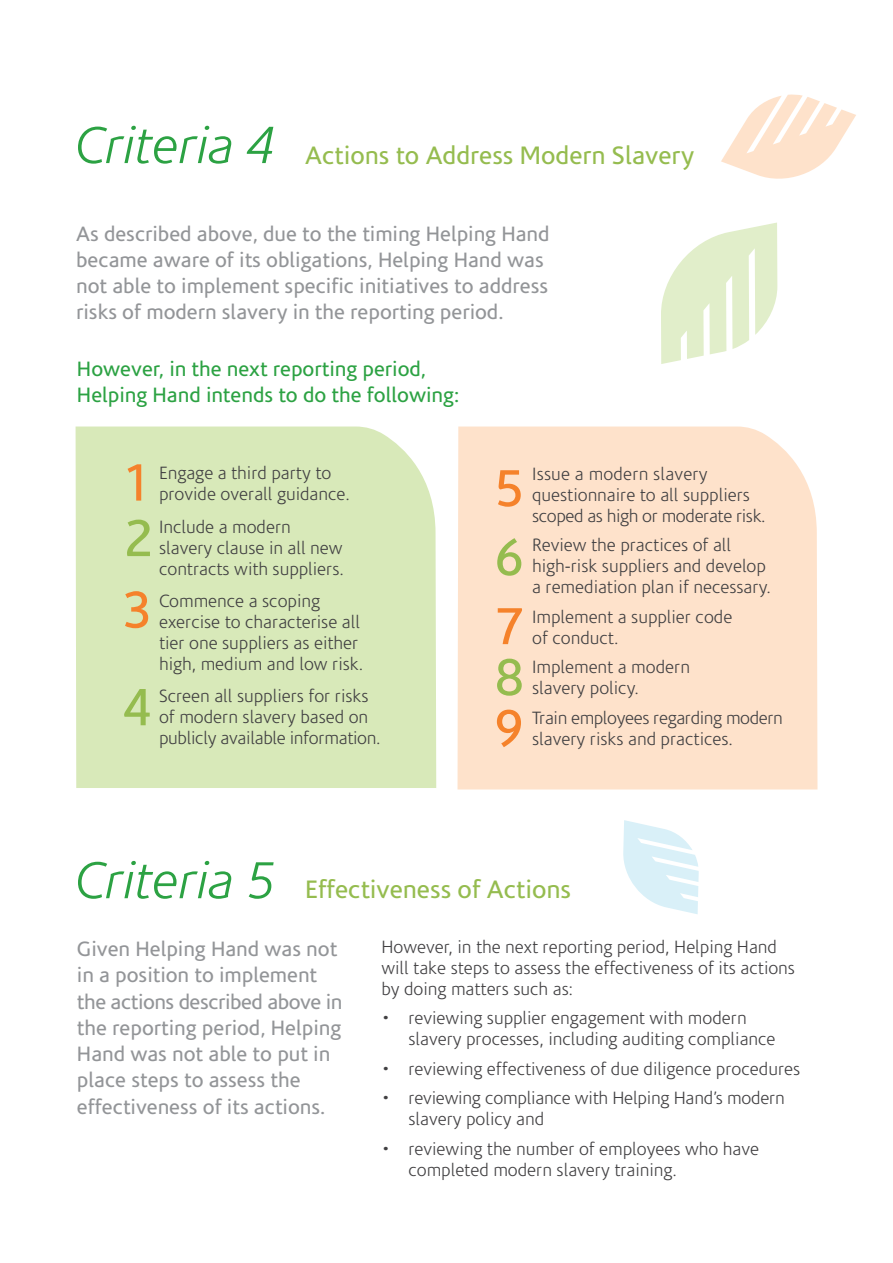
<style>
.page{position:relative;width:893px;height:1263px;background:#fff}
.page>*{position:absolute;margin:0;border:0;box-sizing:border-box;transform-origin:0 0}
.t1{font:italic 300 52.5px "Corisande";color:#2ca243}
.t2{font:52.5px "Corisande";color:#f5822b}
.t3{font:52.5px "Corisande";color:#95bc4f}
.t4{font:25.5px "Corisande";color:#95bc4f}
.t5{font:21px/26.2px "Corisande";color:#939598}
.t6{font:21px/26.2px "Corisande";color:#2ca243}
.t7{font:300 18px/21px "Corisande";color:#414042}
.t8{font:300 18px/21px "Corisande";letter-spacing:-.02em;color:#414042}
</style>
<div class="page">
<svg style="left:721px;top:94px;width:135px;height:85px"></svg>
<svg style="left:661px;top:223px;width:116px;height:141px"></svg>
<svg style="left:623px;top:820px;width:76px;height:94px"></svg>
<div style="left:457px;top:426px;width:360px;height:363px;background:#fee2cb"></div>
<div style="left:76px;top:426px;width:360px;height:362px;background:#d8e9b9"></div>
<h1 class="t1" style="left:75px;top:117px;width:202px">Criteria 4</h1>
<h2 class="t4" style="left:305px;top:141px;width:390px">Actions to Address Modern Slavery</h2>
<p class="t5" style="left:76px;top:221px;width:475px">As described above, due to the timing Helping Hand became aware of its obligations, Helping Hand was not able to implement specific initiatives to address risks of modern slavery in the reporting period.</p>
<p class="t6" style="left:77px;top:356px;width:384px">However, in the next reporting period,<br>Helping Hand intends to do the following:</p>
<h1 class="t2" style="left:123px;top:454px;width:30px">1</h1>
<h1 class="t3" style="left:124px;top:509px;width:30px">2</h1>
<h1 class="t2" style="left:123px;top:581px;width:30px">3</h1>
<h1 class="t3" style="left:123px;top:679px;width:30px">4</h1>
<p class="t7" style="left:159px;top:463px;width:193px">Engage a third party to provide overall guidance.</p>
<p class="t7" style="left:159px;top:516px;width:187px">Include a modern slavery clause in all new contracts with suppliers.</p>
<p class="t7" style="left:159px;top:591px;width:206px">Commence a scoping exercise to characterise all tier one suppliers as either high, medium and low risk.</p>
<p class="t7" style="left:159px;top:686px;width:223px">Screen all suppliers for risks of modern slavery based on publicly available information.</p>
<h1 class="t2" style="left:495px;top:459px;width:30px">5</h1>
<h1 class="t3" style="left:495px;top:528px;width:30px">6</h1>
<h1 class="t2" style="left:495px;top:597px;width:30px">7</h1>
<h1 class="t3" style="left:495px;top:648px;width:30px">8</h1>
<h1 class="t2" style="left:495px;top:699px;width:30px">9</h1>
<p class="t7" style="left:532px;top:463px;width:235px">Issue a modern slavery questionnaire to all suppliers scoped as high or moderate risk.</p>
<p class="t7" style="left:532px;top:535px;width:240px">Review the practices of all high-risk suppliers and develop a remediation plan if necessary.</p>
<p class="t7" style="left:532px;top:606px;width:202px">Implement a supplier code of conduct.</p>
<p class="t7" style="left:532px;top:657px;width:159px">Implement a modern slavery policy.</p>
<p class="t8" style="left:532px;top:707px;width:252px">Train employees regarding modern slavery risks and practices.</p>
<h1 class="t1" style="left:75px;top:853px;width:202px">Criteria 5</h1>
<h2 class="t4" style="left:305px;top:875px;width:267px">Effectiveness of Actions</h2>
<p class="t5" style="left:77px;top:936px;width:267px">Given Helping Hand was not in a position to implement the actions described above in the reporting period, Helping<br>Hand was not able to put in place steps to assess the effectiveness of its actions.</p>
<p class="t7" style="left:381px;top:937px;width:415px">However, in the next reporting period, Helping Hand will take steps to assess the effectiveness of its actions by doing matters such as:</p>
<p class="t7" style="left:408px;top:1008px;width:369px;text-indent:-27px">• reviewing supplier engagement with modern slavery processes, including auditing compliance</p>
<p class="t7" style="left:381px;top:1059px;width:420px">• reviewing effectiveness of due diligence procedures</p>
<p class="t7" style="left:408px;top:1088px;width:378px;text-indent:-27px">• reviewing compliance with Helping Hand’s modern slavery policy and</p>
<p class="t7" style="left:408px;top:1139px;width:352px;text-indent:-27px">• reviewing the number of employees who have completed modern slavery training.</p>
</div>
